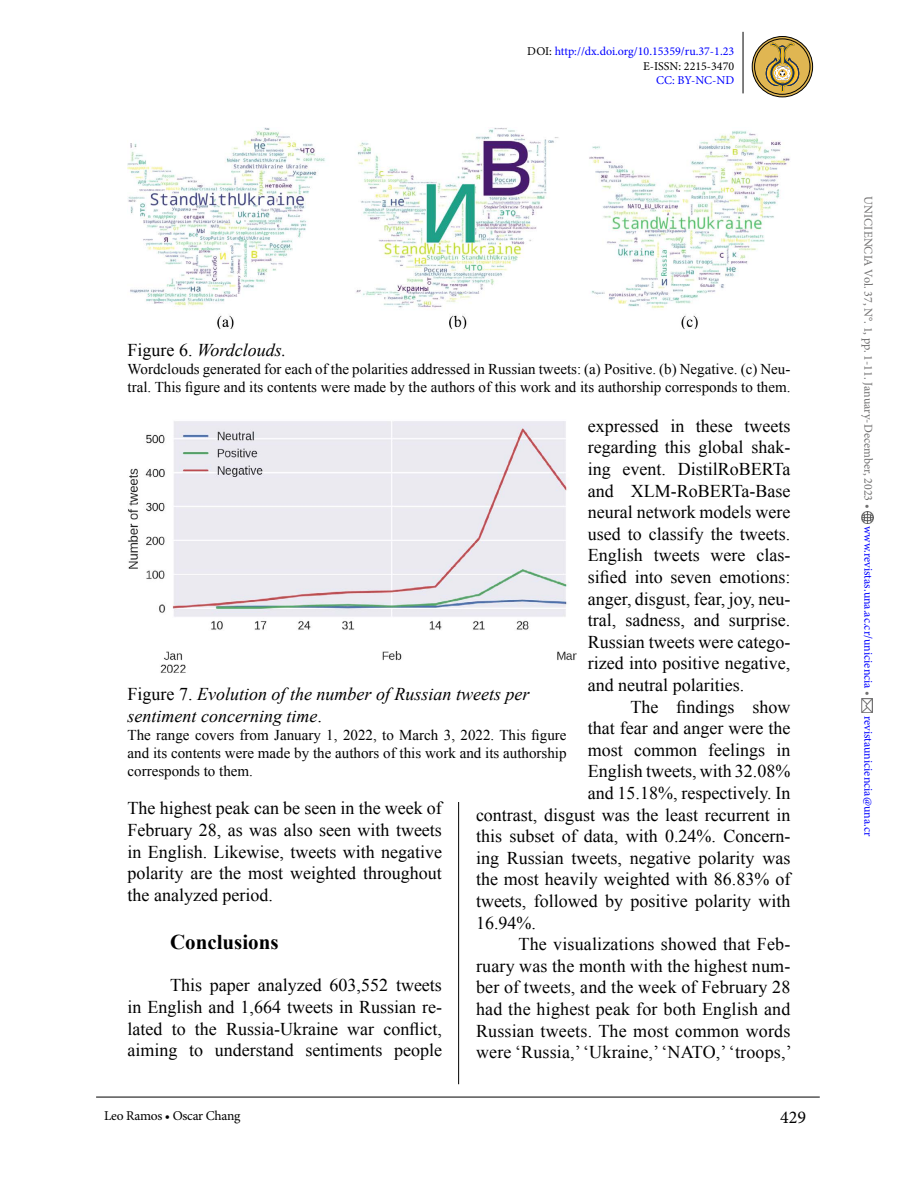
<style>
.page{position:relative;width:918px;height:1188px;background:#fff}
.page>*{position:absolute;margin:0;border:0;box-sizing:border-box;transform-origin:0 0}
.t1{font:700 21px "Times New Roman";color:#000}
.t2{font:18px/21.6px "Times New Roman";color:#000;text-align:justify}
.t3{font:italic 18px/21.6px "Times New Roman";color:#000}
.t4{font:18px "Minion Pro";color:#000}
.t5{font:15px/18px "Times New Roman";color:#000}
.t6{font:13.5px "Minion Pro";letter-spacing:-.02em;color:#000}
.t7{font:12px/14.4px "Minion Pro";color:#00f;text-align:right}
.t8{font:12px "Minion Pro";color:#706f6f}
.s1{color:#000}
.s2{font-style:normal}
.s3{color:#706f6f}
</style>
<div class="page">
<hr style="left:743px;top:32px;width:1px;height:61px;background:#000">
<hr style="left:458px;top:110px;width:1px;height:974px;background:#000">
<svg style="left:862px;top:511px;width:12px;height:12px"></svg>
<img style="left:862px;top:699px;width:10px;height:14px">
<hr style="left:96px;top:1097px;width:724px;height:1px;background:#000">
<svg style="left:752px;top:37px;width:61px;height:60px"></svg>
<div style="left:754px;top:39px;width:56px;height:56px;border:1px solid #000;border-radius:50%"></div>
<div style="left:752px;top:36px;width:61px;height:61px;border:1px solid #000;border-radius:50%"></div>
<svg style="left:766px;top:42px;width:33px;height:50px;background:#bc9f53"></svg>
<img style="left:128px;top:128px;width:662px;height:202px">
<img style="left:128px;top:419px;width:449px;height:255px">
<p class="t7" style="left:527px;top:45px;width:208px"><span class="s1">DOI:</span> http://dx.doi.org/10.15359/ru.37-1.23<br><span class="s1">E-ISSN: 2215-3470</span></p>
<p class="t7" style="left:656px;top:73px;width:80px">CC: BY-NC-ND</p>
<p class="t3" style="left:128px;top:339px;width:160px"><span class="s2">Figure 6.</span> Wordclouds.</p>
<p class="t5" style="left:128px;top:360px;width:664px">Wordclouds generated for each of the polarities addressed in Russian tweets: (a) Positive. (b) Negative. (c) Neu&shy;tral. This figure and its contents were made by the authors of this work and its authorship corresponds to them.</p>
<p class="t2" style="left:588px;top:415px;width:204px">expressed in these tweets regarding this global shak&shy;ing event. DistilRoBERTa and XLM-RoBERTa-Base neural network models were used to classify the tweets.<br>English tweets were clas&shy;sified into seven emotions: anger, disgust, fear, joy, neu&shy;tral, sadness, and surprise.<br>Russian tweets were catego&shy;rized into positive negative, and neutral polarities.</p>
<p class="t2" style="left:630px;top:695px;width:162px">The findings show</p>
<p class="t2" style="left:588px;top:717px;width:204px">that fear and anger were the</p>
<p class="t2" style="left:588px;top:739px;width:204px">most common feelings in</p>
<p class="t2" style="left:588px;top:760px;width:204px">English tweets, with 32.08%</p>
<p class="t2" style="left:588px;top:782px;width:204px">and 15.18%, respectively. In</p>
<p class="t2" style="left:476px;top:803px;width:316px">contrast, disgust was the least recurrent in</p>
<p class="t2" style="left:476px;top:825px;width:316px">this subset of data, with 0.24%. Concern-</p>
<p class="t2" style="left:476px;top:847px;width:316px">ing Russian tweets, negative polarity was</p>
<p class="t2" style="left:476px;top:868px;width:316px">the most heavily weighted with 86.83% of</p>
<p class="t2" style="left:476px;top:890px;width:316px">tweets, followed by positive polarity with</p>
<p class="t2" style="left:476px;top:911px;width:61px">16.94%.</p>
<p class="t2" style="left:519px;top:933px;width:273px">The visualizations showed that Feb-</p>
<p class="t2" style="left:476px;top:955px;width:316px">ruary was the month with the highest num-</p>
<p class="t2" style="left:476px;top:976px;width:316px">ber of tweets, and the week of February 28</p>
<p class="t2" style="left:476px;top:998px;width:316px">had the highest peak for both English and</p>
<p class="t2" style="left:476px;top:1019px;width:316px">Russian tweets. The most common words</p>
<p class="t2" style="left:476px;top:1041px;width:317px">were ‘Russia,’ ‘Ukraine,’ ‘NATO,’ ‘troops,’</p>
<p class="t3" style="left:128px;top:683px;width:403px"><span class="s2">Figure 7.</span> Evolution of the number of Russian tweets per sentiment concerning time<span class="s2">.</span></p>
<p class="t5" style="left:128px;top:725px;width:441px;text-align:justify">The range covers from January 1, 2022, to March 3, 2022. This figure and its contents were made by the authors of this work and its authorship corresponds to them.</p>
<p class="t2" style="left:128px;top:797px;width:316px">The highest peak can be seen in the week of February 28, as was also seen with tweets in English. Likewise, tweets with negative polarity are the most weighted throughout the analyzed period.</p>
<p class="t1" style="left:170px;top:927px;width:110px">Conclusions</p>
<p class="t2" style="left:128px;top:974px;width:316px;text-indent:43px">This paper analyzed 603,552 tweets in English and 1,664 tweets in Russian re&shy;lated to the Russia-Ukraine war conflict, aiming to understand sentiments people</p>
<p class="t6" style="left:104px;top:1106px;width:138px">Leo Ramos • Oscar Chang</p>
<p class="t4" style="left:780px;top:1106px;width:27px">429</p>
<p class="t8" style="left:876px;top:196px;width:314px;rotate:90deg">UNICIENCIA Vol. 37, N°. 1, pp. 1-11. January-December, 2023 •</p>
<p class="t7" style="left:876px;top:526px;width:172px;rotate:90deg">www.revistas.una.ac.cr/uniciencia <span class="s3">•</span></p>
<p class="t7" style="left:876px;top:716px;width:122px;rotate:90deg">revistauniciencia@una.cr</p>
</div>
